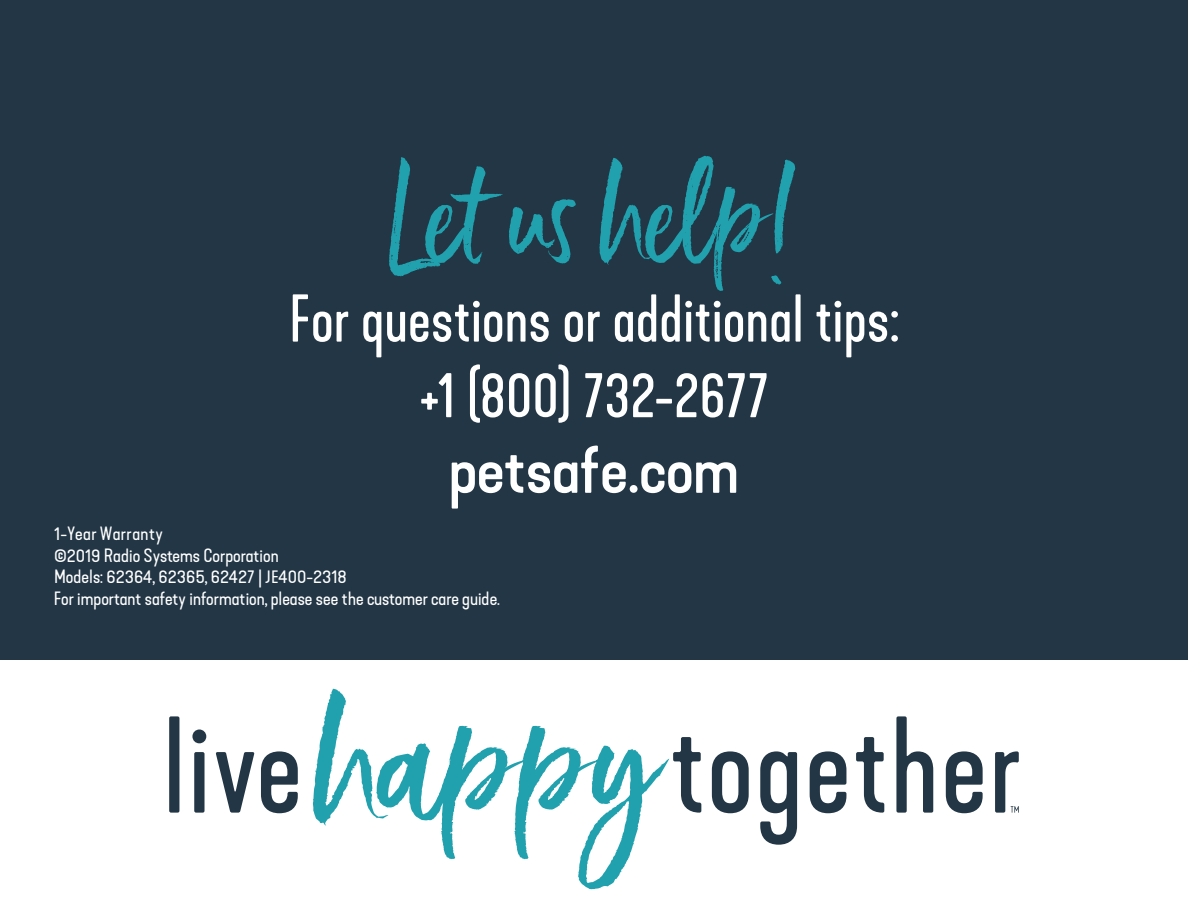
<style>
.page{position:relative;width:1188px;height:918px;background:#233645}
.page>*{position:absolute;margin:0;border:0;box-sizing:border-box;transform-origin:0 0}
.t1{font:126px "Ernestand Emily Upright";letter-spacing:.015em;color:#21a1ae;scale:.9 1}
.t2{font:63px/75.6px "Kapra Neue";letter-spacing:-.005em;color:#fff;text-align:center}
.t3{font:500 expanded 63px "Kapra Neue";color:#fff}
.t4{font:expanded 18px/21.6px "Kapra Neue";color:#fff}
.s1{font-size:16.8px}
</style>
<div class="page">
<div style="left:0;top:660px;width:1188px;height:258px;background:#fff"></div>
<svg style="left:673px;top:716px;width:346px;height:129px"></svg>
<svg style="left:313px;top:689px;width:356px;height:200px"></svg>
<svg style="left:169px;top:716px;width:129px;height:97px"></svg>
<svg style="left:1011px;top:806px;width:8px;height:7px"></svg>
<h1 class="t1" style="left:387px;top:137px;width:462px">Let us help!</h1>
<h2 class="t2" style="left:289px;top:282px;width:612px">For questions or additional tips: +1 (800) 732-2677</h2>
<h2 class="t3" style="left:449px;top:432px;width:292px">petsafe.com</h2>
<p class="t4" style="left:54px;top:523px;width:448px">1-Year Warranty<br>©2019 Radio Systems Corporation<br>Models: 62364, 62365, 62427 | <span class="s1">JE</span>400-2318<br>For important safety information, please see the customer care guide.</p>
</div>
